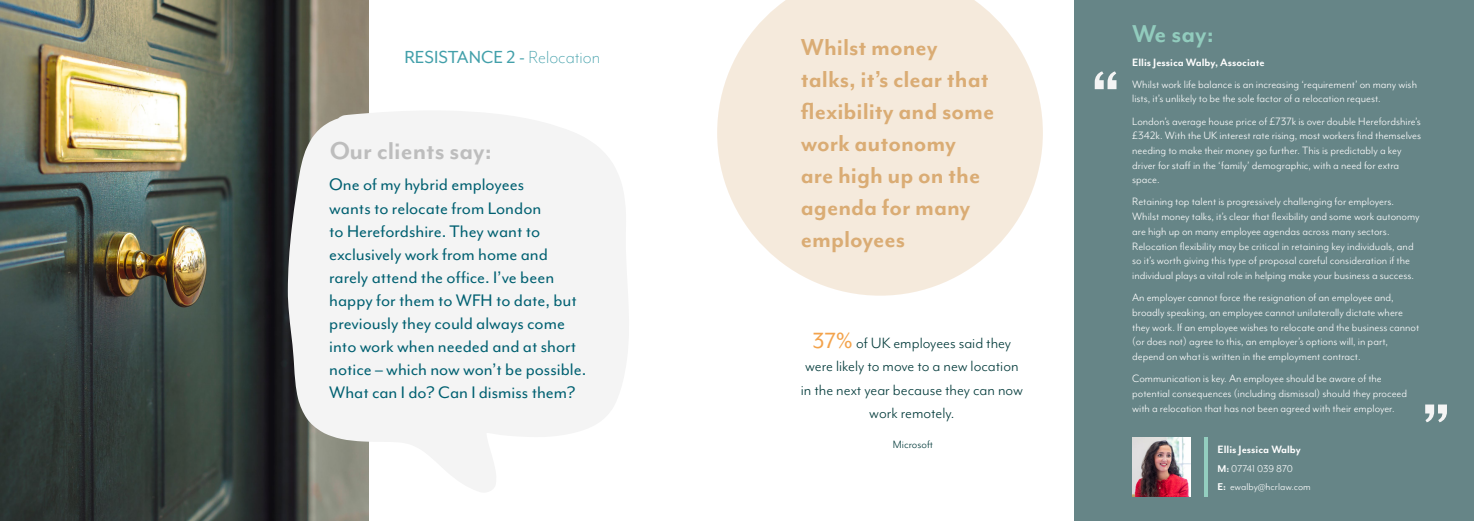
<style>
.page{position:relative;width:1474px;height:521px;background:#fff}
.page>*{position:absolute;margin:0;border:0;box-sizing:border-box;transform-origin:0 0}
.t1{font:800 65.01px "Mr Eaves Mod OT";color:#f4f4f4}
.t2{font:700 28.09px "Mr Eaves Mod OT";color:#bcbcbc}
.t3{font:700 28.09px "Mr Eaves Mod OT";color:#93cebf}
.t4{font:700 26.6px/31.9px "Mr Eaves Mod OT";color:#daac74}
.t5{font:20.12px "Mr Eaves Mod OT";color:#43a0aa}
.t6{font:19.25px/23.1px "Mr Eaves Mod OT";color:#006071}
.t7{font:17.15px/23.6px "Mr Eaves Mod OT";color:#023a3a;text-align:center}
.t8{font:12.25px/14.7px "Mr Eaves Mod OT";color:#fff}
.t9{font:700 12.25px "Mr Eaves Mod OT";color:#fff}
.t10{font:12.25px "Mr Eaves Mod OT";color:#023a3a}
.t11{font:11.38px/18.6px "Mr Eaves Mod OT";color:#fff}
.s1{font-weight:300}
.s2{font-size:25.38px;color:#f3a34c}
.s3{font-weight:700}
</style>
<div class="page">
<img style="left:0;top:0;width:368px;height:521px">
<svg style="left:288px;top:110px;width:341px;height:383px;fill:#f4f4f4"></svg>
<div style="left:1074px;top:0;width:399px;height:521px;background:#668587"></div>
<img style="left:1132px;top:437px;width:58px;height:60px">
<hr style="left:1204px;top:437px;width:4px;height:60px;background:#93cebf">
<svg style="left:717px;top:0;width:325px;height:296px;fill:#f5eadc"></svg>
<h3 class="t5" style="left:404px;top:46px;width:197px">RESISTANCE 2 - <span class="s1">Relocation</span></h3>
<h2 class="t2" style="left:329px;top:135px;width:164px">Our clients say:</h2>
<p class="t6" style="left:329px;top:173px;width:258px">One of my hybrid employees<br>wants to relocate from London<br>to Herefordshire. They want to exclusively work from home and rarely attend the office. I’ve been happy for them to WFH to date, but previously they could always come into work when needed and at short notice – which now won’t be possible.<br>What can I do? Can I dismiss them?</p>
<h3 class="t4" style="left:801px;top:31px;width:195px">Whilst money talks, it’s clear that flexibility and some work autonomy are high up on the agenda for many employees</h3>
<h3 class="t7" style="left:801px;top:330px;width:224px"><span class="s2">37%</span> of UK employees said they were likely to move to a new location in the next year because they can now work remotely.</h3>
<p class="t10" style="left:893px;top:438px;width:42px">Microsoft</p>
<h1 class="t1" style="left:1091px;top:56px;width:30px">“</h1>
<h2 class="t3" style="left:1132px;top:17px;width:83px">We say:</h2>
<p class="t9" style="left:1132px;top:55px;width:134px">Ellis Jessica Walby, Associate</p>
<p class="t8" style="left:1132px;top:77px;width:286px">Whilst work life balance is an increasing ‘requirement’ on many wish lists, it’s unlikely to be the sole factor of a relocation request.</p>
<p class="t8" style="left:1132px;top:113px;width:290px">London’s average house price of £737k is over double Herefordshire’s £342k. With the UK interest rate rising, most workers find themselves needing to make their money go further. This is predictably a key driver for staff in the ‘family’ demographic, with a need for extra space.</p>
<p class="t8" style="left:1132px;top:194px;width:289px">Retaining top talent is progressively challenging for employers.<br>Whilst money talks, it’s clear that flexibility and some work autonomy are high up on many employee agendas across many sectors.<br>Relocation flexibility may be critical in retaining key individuals, and so it’s worth giving this type of proposal careful consideration if the individual plays a vital role in helping make your business a success.</p>
<p class="t8" style="left:1132px;top:290px;width:289px">An employer cannot force the resignation of an employee and, broadly speaking, an employee cannot unilaterally dictate where they work. If an employee wishes to relocate and the business cannot (or does not) agree to this, an employer’s options will, in part, depend on what is written in the employment contract.</p>
<p class="t8" style="left:1132px;top:371px;width:276px">Communication is key. An employee should be aware of the potential consequences (including dismissal) should they proceed with a relocation that has not been agreed with their employer.</p>
<p class="t9" style="left:1217px;top:442px;width:85px">Ellis Jessica Walby</p>
<p class="t11" style="left:1217px;top:459px;width:95px"><span class="s3">M:</span> 07741 039 870<br><span class="s3">E:</span> ewalby@hcrlaw.com</p>
<h1 class="t1" style="left:1450px;top:437px;width:30px;rotate:-180deg">“</h1>
</div>
